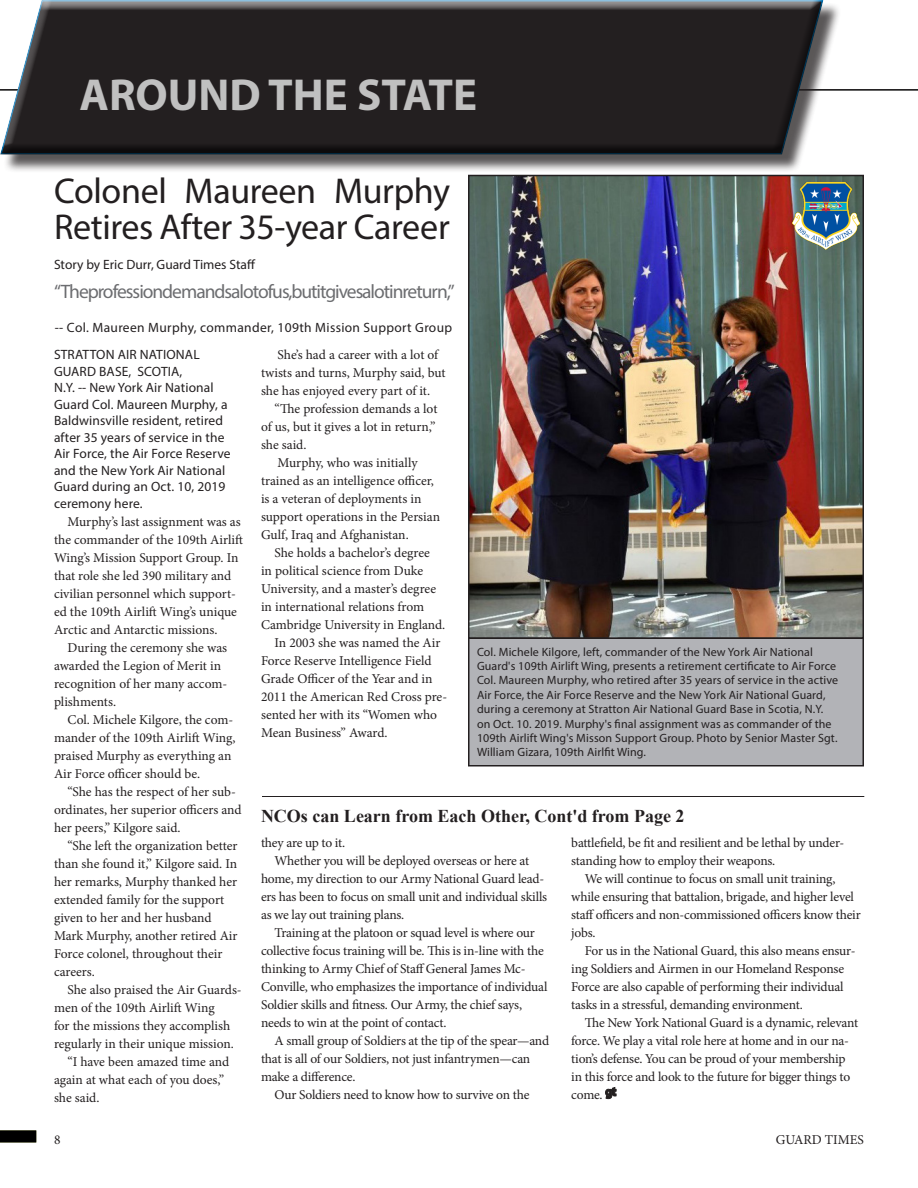
<style>
.page{position:relative;width:918px;height:1188px;background:#fff}
.page>*{position:absolute;margin:0;border:0;box-sizing:border-box;transform-origin:0 0}
.notes_heading{font:700 45px "Myriad Pro";color:#c0c0c0}
.section_feature_titl{font:36px/36px "Myriad Pro";letter-spacing:-.01em;color:#231f20}
.Air_Nat_l_Guard_pull{font:19.5px "Myriad Pro";letter-spacing:-.05em;color:#6c6d70}
.Subtitle{font:700 18px "Times New Roman";color:#231f20}
.body_main{font:13.5px/18px "Minion Pro";letter-spacing:-.01em;color:#231f20}
.article_lead-in{font:13.5px/16.5px "Myriad Pro";letter-spacing:.01em;color:#231f20}
.Air_Nat_l_Guard_pull-2{font:13.5px "Myriad Pro";letter-spacing:.025em;color:#231f20}
.body_main-2{font:13.5px "Myriad Pro";color:#231f20}
.photo_caption{font:12px/14.4px "Myriad Pro";letter-spacing:.01em;color:#231f20}
</style>
<div class="page">
<hr style="left:0;top:89px;width:918px;height:1px;background:#231f20">
<hr style="left:0;top:90px;width:918px;height:1px;background:#000">
<div style="left:0;top:1130px;width:36px;height:12px;background:#000"></div>
<div style="left:3px;top:2px;width:839px;height:171px;background:#231f20;opacity:.75"></div>
<svg style="left:0;top:0;width:826px;height:155px;background:#322f31"></svg>
<div style="left:77px;top:77px;width:272px;height:36px;background:#231f20"></div>
<div style="left:356px;top:77px;width:122px;height:36px;background:#231f20"></div>
<img style="left:471px;top:178px;width:390px;height:458px">
<div style="left:468px;top:175px;width:396px;height:464px;border:2px solid #231f20"></div>
<div style="left:469px;top:638px;width:394px;height:128px;background:#b2b3b7"></div>
<div style="left:468px;top:638px;width:396px;height:128px;border:2px solid #231f20"></div>
<svg style="left:605px;top:1087px;width:12px;height:12px"></svg>
<svg style="left:262px;top:796px;width:602px;height:1px"></svg>
<img style="left:792px;top:183px;width:67px;height:66px">
<p class="notes_heading" style="left:80px;top:66px;width:399px">AROUND THE STATE</p>
<p class="section_feature_titl" style="left:54px;top:172px;width:398px">Colonel Maureen Murphy<br>Retires After 35-year Career</p>
<p class="body_main-2" style="left:54px;top:256px;width:203px">Story by Eric Durr, Guard Times Staff</p>
<p class="Air_Nat_l_Guard_pull" style="left:54px;top:280px;width:402px">“The profession demands a lot of us, but it gives a lot in return,”</p>
<p class="Air_Nat_l_Guard_pull-2" style="left:55px;top:319px;width:399px">-- Col. Maureen Murphy, commander, 109th Mission Support Group</p>
<p class="article_lead-in" style="left:54px;top:346px;width:178px">STRATTON AIR NATIONAL<br>GUARD BASE, SCOTIA,<br>N.Y. -- New York Air National<br>Guard Col. Maureen Murphy, a<br>Baldwinsville resident, retired after 35 years of service in the<br>Air Force, the Air Force Reserve and the New York Air National<br>Guard during an Oct. 10, 2019 ceremony here.</p>
<p class="body_main" style="left:54px;top:513px;width:190px;text-indent:14px">Murphy’s last assignment was as the commander of the 109th Airlift Wing’s Mission Support Group. In that role she led 390 military and civilian personnel which support&shy;ed the 109th Airlift Wing’s unique Arctic and Antarctic missions.</p>
<p class="body_main" style="left:54px;top:639px;width:175px;text-indent:14px">During the ceremony she was awarded the Legion of Merit in recognition of her many accom&shy;plishments.</p>
<p class="body_main" style="left:54px;top:711px;width:183px;text-indent:14px">Col. Michele Kilgore, the com&shy;mander of the 109th Airlift Wing, praised Murphy as everything an<br>Air Force officer should be.</p>
<p class="body_main" style="left:54px;top:783px;width:189px;text-indent:14px">“She has the respect of her sub&shy;ordinates, her superior officers and her peers,” Kilgore said.</p>
<p class="body_main" style="left:54px;top:837px;width:185px;text-indent:14px">“She left the organization better than she found it,” Kilgore said. In her remarks, Murphy thanked her extended family for the support given to her and her husband<br>Mark Murphy, another retired Air<br>Force colonel, throughout their careers.</p>
<p class="body_main" style="left:54px;top:981px;width:189px;text-indent:14px">She also praised the Air Guards&shy;men of the 109th Airlift Wing<br>for the missions they accomplish regularly in their unique mission.</p>
<p class="body_main" style="left:54px;top:1053px;width:177px;text-indent:14px">“I have been amazed time and again at what each of you does,” she said.</p>
<p class="body_main" style="left:261px;top:346px;width:186px;text-indent:17px">She’s had a career with a lot of twists and turns, Murphy said, but she has enjoyed every part of it.</p>
<p class="body_main" style="left:261px;top:400px;width:178px;text-indent:14px">“The profession demands a lot of us, but it gives a lot in return,” she said.</p>
<p class="body_main" style="left:261px;top:454px;width:181px;text-indent:17px">Murphy, who was initially trained as an intelligence officer, is a veteran of deployments in support operations in the Persian<br>Gulf, Iraq and Afghanistan.</p>
<p class="body_main" style="left:261px;top:544px;width:186px;text-indent:14px">She holds a bachelor’s degree<br>in political science from Duke<br>University, and a master’s degree in international relations from<br>Cambridge University in England.</p>
<p class="body_main" style="left:261px;top:634px;width:188px;text-indent:14px">In 2003 she was named the Air<br>Force Reserve Intelligence Field<br>Grade Officer of the Year and in<br>2011 the American Red Cross pre&shy;sented her with its “Women who<br>Mean Business” Award.</p>
<p class="photo_caption" style="left:477px;top:644px;width:363px">Col. Michele Kilgore, left, commander of the New York Air National Guard's 109th Airlift Wing, presents a retirement certificate to Air Force Col. Maureen Murphy, who retired after 35 years of service in the active Air Force, the Air Force Reserve and the New York Air National Guard, during a ceremony at Stratton Air National Guard Base in Scotia, N.Y. on Oct. 10. 2019. Murphy's final assignment was as commander of the 109th Airlift Wing's Misson Support Group. Photo by Senior Master Sgt.<br>William Gizara, 109th Airlfit Wing.</p>
<p class="Subtitle" style="left:261px;top:803px;width:425px">NCOs can Learn from Each Other, Cont'd from Page 2</p>
<p class="body_main" style="left:261px;top:834px;width:86px">they are up to it.</p>
<p class="body_main" style="left:261px;top:852px;width:288px;text-indent:14px">Whether you will be deployed overseas or here at home, my direction to our Army National Guard lead&shy;ers has been to focus on small unit and individual skills as we lay out training plans.</p>
<p class="body_main" style="left:261px;top:924px;width:288px;text-indent:14px">Training at the platoon or squad level is where our collective focus training will be. This is in-line with the thinking to Army Chief of Staff General James Mc-Conville, who emphasizes the importance of individual Soldier skills and fitness. Our Army, the chief says, needs to win at the point of contact.</p>
<p class="body_main" style="left:261px;top:1032px;width:290px;text-indent:14px">A small group of Soldiers at the tip of the spear—and that is all of our Soldiers, not just infantrymen—can make a difference.</p>
<p class="body_main" style="left:274px;top:1086px;width:257px">Our Soldiers need to know how to survive on the</p>
<p class="body_main" style="left:571px;top:834px;width:275px">battlefield, be fit and resilient and be lethal by under&shy;standing how to employ their weapons.</p>
<p class="body_main" style="left:571px;top:870px;width:291px;text-indent:14px">We will continue to focus on small unit training, while ensuring that battalion, brigade, and higher level staff officers and non-commissioned officers know their jobs.</p>
<p class="body_main" style="left:571px;top:942px;width:286px;text-indent:14px">For us in the National Guard, this also means ensur&shy;ing Soldiers and Airmen in our Homeland Response Force are also capable of performing their individual tasks in a stressful, demanding environment.</p>
<p class="body_main" style="left:571px;top:1014px;width:288px;text-indent:14px">The New York National Guard is a dynamic, relevant force. We play a vital role here at home and in our na&shy;tion’s defense. You can be proud of your membership in this force and look to the future for bigger things to come.</p>
<p class="body_main" style="left:54px;top:1130px;width:8px">8</p>
<p class="body_main" style="left:776px;top:1130px;width:90px">GUARD TIMES</p>
</div>
